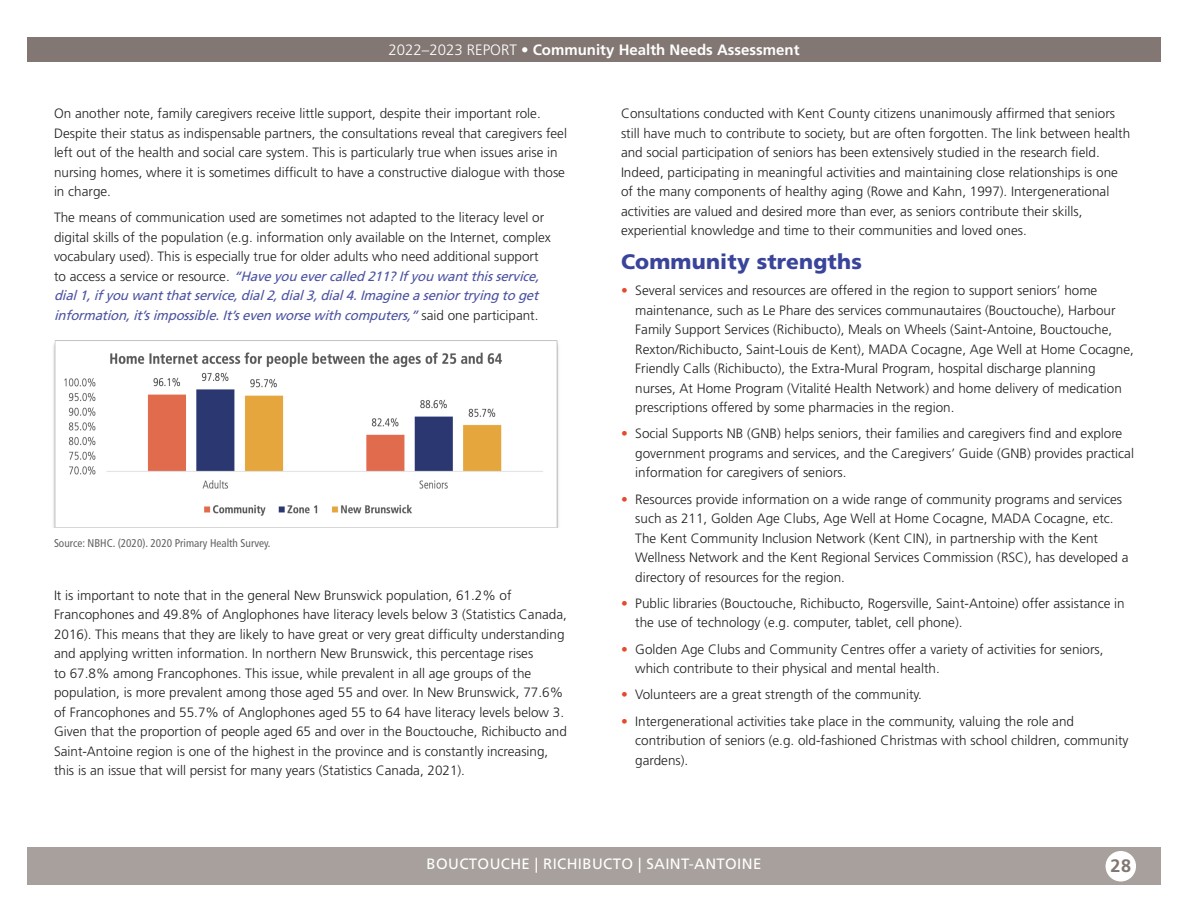
<style>
.page{position:relative;width:1188px;height:918px;background:#fff}
.page>*{position:absolute;margin:0;border:0;box-sizing:border-box;transform-origin:0 0}
.t1{font:900 21px "Frutiger LT Std";letter-spacing:.01em;color:#39449a}
.t2{font:700 18px "Frutiger LT Std";color:#827772}
.t3{font:700 15px "Frutiger LT Std";color:#fff}
.t4{font:15px "Frutiger LT Std";letter-spacing:.025em;color:#fff}
.t5{font:300 13.5px/19.5px "Frutiger LT Std";color:#231f20}
.Footnote{font:condensed 11.25px "Frutiger LT Std";color:#636366}
.s1{font-weight:300}
.s2{font-weight:400;font-style:italic;color:#4c53a1}
.s3{color:#e44b2d}
</style>
<div class="page">
<div style="left:27px;top:848px;width:1134px;height:37px;background:#a7a09c"></div>
<div style="left:1106px;top:851px;width:30px;height:31px;background:#fff;border-radius:50%"></div>
<div style="left:27px;top:38px;width:1134px;height:24px;background:#827772"></div>
<img style="left:53px;top:340px;width:506px;height:188px">
<p class="t3" style="left:388px;top:41px;width:413px"><span class="s1">2022–2023 REPORT</span> • Community Health Needs Assessment</p>
<p class="t5" style="left:54px;top:104px;width:514px">On another note, family caregivers receive little support, despite their important role.<br>Despite their status as indispensable partners, the consultations reveal that caregivers feel left out of the health and social care system. This is particularly true when issues arise in nursing homes, where it is sometimes difficult to have a constructive dialogue with those in charge.</p>
<p class="t5" style="left:54px;top:208px;width:498px">The means of communication used are sometimes not adapted to the literacy level or digital skills of the population (e.g. information only available on the Internet, complex vocabulary used). This is especially true for older adults who need additional support<br>t o a c c e s s a s e r v i c e o r r e s o u r c e . <span class="s2">“Haveyouevercalled211?Ifyouwantthisservice, dial1,ifyouwantthatservice,dial2,dial3,dial4.Imagineaseniortryingtoget information,it’simpossible.It’sevenworsewithcomputers,”</span>s a i d o n e p a r t i c i p a n t .</p>
<p class="Footnote" style="left:54px;top:536px;width:218px">Source: NBHC. (2020). 2020 Primary Health Survey.</p>
<p class="t5" style="left:54px;top:585px;width:514px">It is important to note that in the general New Brunswick population, 61.2% of Francophones and 49.8% of Anglophones have literacy levels below 3 (Statistics Canada, 2016). This means that they are likely to have great or very great difficulty understanding and applying written information. In northern New Brunswick, this percentage rises<br>to 67.8% among Francophones. This issue, while prevalent in all age groups of the population, is more prevalent among those aged 55 and over. In New Brunswick, 77.6% of Francophones and 55.7% of Anglophones aged 55 to 64 have literacy levels below 3.<br>Given that the proportion of people aged 65 and over in the Bouctouche, Richibucto and Saint-Antoine region is one of the highest in the province and is constantly increasing, this is an issue that will persist for many years (Statistics Canada, 2021).</p>
<p class="t5" style="left:621px;top:104px;width:511px">Consultations conducted with Kent County citizens unanimously affirmed that seniors still have much to contribute to society, but are often forgotten. The link between health and social participation of seniors has been extensively studied in the research field.<br>Indeed, participating in meaningful activities and maintaining close relationships is one of the many components of healthy aging (Rowe and Kahn, 1997). Intergenerational activities are valued and desired more than ever, as seniors contribute their skills, experiential knowledge and time to their communities and loved ones.</p>
<p class="t1" style="left:621px;top:249px;width:242px">Community strengths</p>
<p class="t5" style="left:635px;top:281px;width:500px;text-indent:-14px"><span class="s3">•</span> Several services and resources are offered in the region to support seniors’ home maintenance, such as Le Phare des services communautaires (Bouctouche), Harbour Family Support Services (Richibucto), Meals on Wheels (Saint-Antoine, Bouctouche, Rexton/Richibucto, Saint-Louis de Kent), MADA Cocagne, Age Well at Home Cocagne, Friendly Calls (Richibucto), the Extra-Mural Program, hospital discharge planning nurses, At Home Program (Vitalité Health Network) and home delivery of medication prescriptions offered by some pharmacies in the region.</p>
<p class="t5" style="left:635px;top:424px;width:500px;text-indent:-14px"><span class="s3">•</span> Social Supports NB (GNB) helps seniors, their families and caregivers find and explore government programs and services, and the Caregivers’ Guide (GNB) provides practical information for caregivers of seniors.</p>
<p class="t5" style="left:635px;top:489px;width:495px;text-indent:-14px"><span class="s3">•</span> Resources provide information on a wide range of community programs and services such as 211, Golden Age Clubs, Age Well at Home Cocagne, MADA Cocagne, etc.<br>The Kent Community Inclusion Network (Kent CIN), in partnership with the Kent Wellness Network and the Kent Regional Services Commission (RSC), has developed a directory of resources for the region.</p>
<p class="t5" style="left:635px;top:594px;width:491px;text-indent:-14px"><span class="s3">•</span> Public libraries (Bouctouche, Richibucto, Rogersville, Saint-Antoine) offer assistance in the use of technology (e.g. computer, tablet, cell phone).</p>
<p class="t5" style="left:635px;top:639px;width:470px;text-indent:-14px"><span class="s3">•</span> Golden Age Clubs and Community Centres offer a variety of activities for seniors, which contribute to their physical and mental health.</p>
<p class="t5" style="left:621px;top:685px;width:303px"><span class="s3">•</span> Volunteers are a great strength of the community.</p>
<p class="t5" style="left:635px;top:711px;width:495px;text-indent:-14px"><span class="s3">•</span> Intergenerational activities take place in the community, valuing the role and contribution of seniors (e.g. old-fashioned Christmas with school children, community gardens).</p>
<p class="t4" style="left:427px;top:855px;width:336px">BOUCTOUCHE | RICHIBUCTO | SAINT-ANTOINE</p>
<h2 class="t2" style="left:1111px;top:855px;width:22px">28</h2>
</div>
